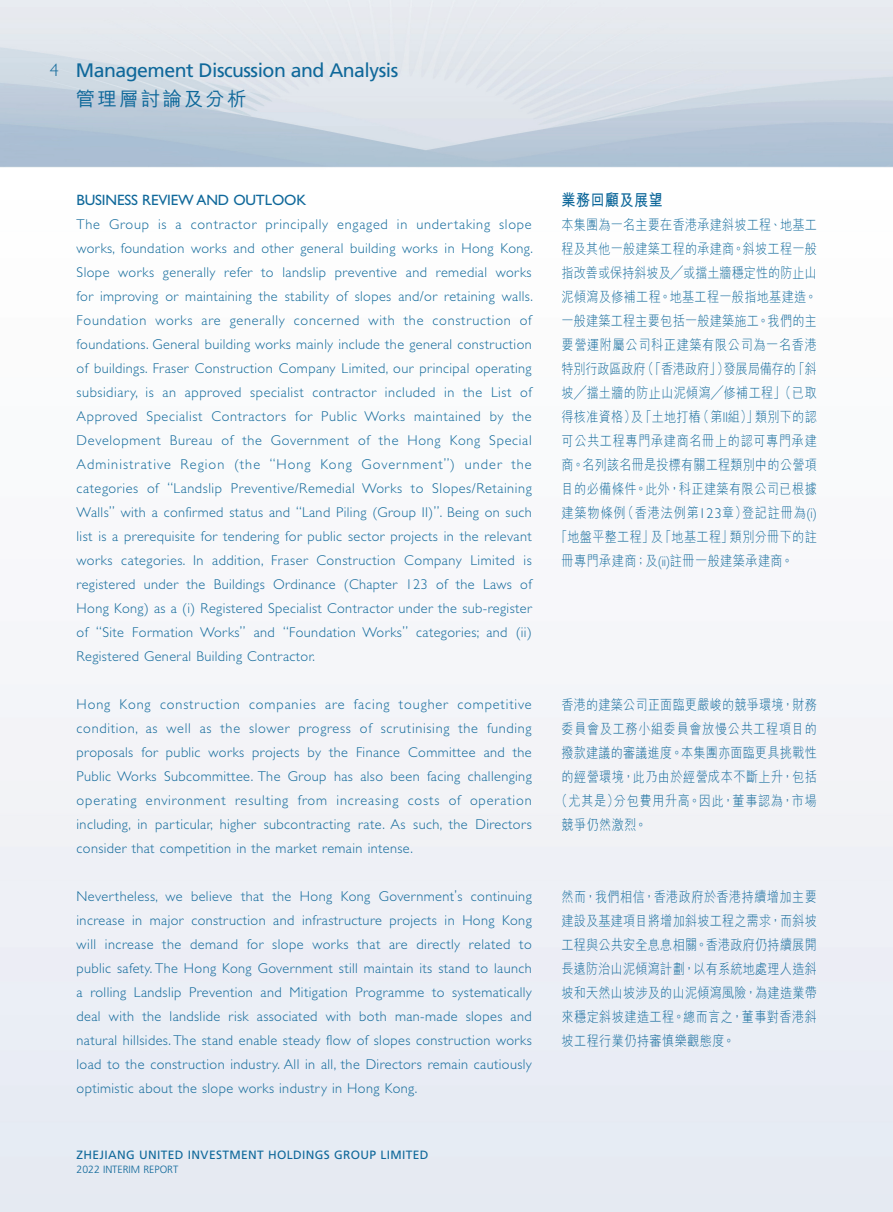
<style>
.page{position:relative;width:893px;height:1212px;background:#fff}
.page>*{position:absolute;margin:0;border:0;box-sizing:border-box;transform-origin:0 0}
.t1{font:19.5px "Frutiger LT Std";letter-spacing:-.025em;color:#0f689a}
.t2{font:19.5px "M Hei HK Medium E Ten B5 H";letter-spacing:.11em;color:#0f689a}
.t3{font:300 18px "Gill Sans Std";color:#0f689a}
.t4{font:16.5px "M Hei HK Bold E Ten B5 H";letter-spacing:.04em;color:#0f689a;scale:.85 1}
.t5{font:15px "Gill Sans Std";letter-spacing:-.01em;color:#0f689a}
.t6{font:300 14.25px/24px "Gill Sans Std";letter-spacing:.03em;color:#0f689a;text-align:justify}
.t7{font:14.25px/24px "M Hei HK Light E Ten B5 H";letter-spacing:.03em;color:#0f689a;text-align:justify;scale:.85 1}
.t8{font:14.25px "M Hei HK Light E Ten B5 H";letter-spacing:.055em;color:#0f689a;scale:.85 1}
.t9{font:14.25px "M Hei HK Light E Ten B5 H";letter-spacing:.07em;color:#0f689a;scale:.85 1}
.t10{font:14.25px "M Hei HK Light E Ten B5 H";letter-spacing:-.01em;color:#0f689a;scale:.85 1}
.t11{font:14.25px "M Hei HK Light E Ten B5 H";letter-spacing:.005em;color:#0f689a;scale:.85 1}
.t12{font:12px "Frutiger LT Std";letter-spacing:.03em;color:#0f689a}
.t13{font:300 10.5px "Frutiger LT Std";color:#0f689a}
.s1{font-family:"Gill Sans Std";font-weight:300}
</style>
<div class="page">
<p class="t3" style="left:50px;top:63px;width:10px">4</p>
<h1 class="t1" style="left:76px;top:62px;width:324px">Management Discussion and Analysis</h1>
<h1 class="t2" style="left:76px;top:91px;width:172px">管理層討論及分析</h1>
<p class="t5" style="left:77px;top:194px;width:231px">BUSINESS REVIEW AND OUTLOOK</p>
<p class="t6" style="left:77px;top:214px;width:458px">The Group is a contractor principally engaged in undertaking slope works, foundation works and other general building works in Hong Kong.<br>Slope works generally refer to landslip preventive and remedial works for improving or maintaining the stability of slopes and/or retaining walls.<br>Foundation works are generally concerned with the construction of foundations. General building works mainly include the general construction of buildings. Fraser Construction Company Limited, our principal operating subsidiary, is an approved specialist contractor included in the List of Approved Specialist Contractors for Public Works maintained by the Development Bureau of the Government of the Hong Kong Special Administrative Region (the “Hong Kong Government”) under the categories of “Landslip Preventive/Remedial Works to Slopes/Retaining Walls” with a confirmed status and “Land Piling (Group II)”. Being on such list is a prerequisite for tendering for public sector projects in the relevant works categories. In addition, Fraser Construction Company Limited is registered under the Buildings Ordinance (Chapter 123 of the Laws of Hong Kong) as a (i) Registered Specialist Contractor under the sub-register of “Site Formation Works” and “Foundation Works” categories; and (ii)<br>Registered General Building Contractor.</p>
<p class="t6" style="left:77px;top:694px;width:456px">Hong Kong construction companies are facing tougher competitive condition, as well as the slower progress of scrutinising the funding proposals for public works projects by the Finance Committee and the Public Works Subcommittee. The Group has also been facing challenging operating environment resulting from increasing costs of operation including, in particular, higher subcontracting rate. As such, the Directors consider that competition in the market remain intense.</p>
<p class="t6" style="left:77px;top:886px;width:456px">Nevertheless, we believe that the Hong Kong Government’s continuing increase in major construction and infrastructure projects in Hong Kong will increase the demand for slope works that are directly related to public safety. The Hong Kong Government still maintain its stand to launch a rolling Landslip Prevention and Mitigation Programme to systematically deal with the landslide risk associated with both man-made slopes and natural hillsides. The stand enable steady flow of slopes construction works load to the construction industry. All in all, the Directors remain cautiously optimistic about the slope works industry in Hong Kong.</p>
<p class="t12" style="left:77px;top:1149px;width:353px">ZHEJIANG UNITED INVESTMENT HOLDINGS GROUP LIMITED</p>
<p class="t13" style="left:77px;top:1163px;width:103px">2022 INTERIM REPORT</p>
<p class="t4" style="left:561px;top:194px;width:121px">業務回顧及展望</p>
<p class="t7" style="left:561px;top:215px;width:302px">本集團為一名主要在香港承建斜坡工程、地基工</p>
<p class="t7" style="left:561px;top:239px;width:302px">程及其他一般建築工程的承建商。斜坡工程一般</p>
<p class="t11" style="left:561px;top:268px;width:302px">指改善或保持斜坡及╱或擋土牆穩定性的防止山</p>
<p class="t7" style="left:561px;top:287px;width:302px">泥傾瀉及修補工程。地基工程一般指地基建造。</p>
<p class="t7" style="left:561px;top:311px;width:302px">一般建築工程主要包括一般建築施工。我們的主</p>
<p class="t8" style="left:561px;top:340px;width:302px">要營運附屬公司科正建築有限公司為一名香港</p>
<p class="t10" style="left:561px;top:364px;width:302px">特別行政區政府（「香港政府」）發展局備存的「斜</p>
<p class="t7" style="left:561px;top:383px;width:302px">坡╱擋土牆的防止山泥傾瀉╱修補工程」（已取</p>
<p class="t7" style="left:561px;top:407px;width:302px">得核准資格）及「土地打樁（第<span class="s1">II</span>組）」類別下的認</p>
<p class="t8" style="left:561px;top:436px;width:302px">可公共工程專門承建商名冊上的認可專門承建</p>
<p class="t7" style="left:561px;top:455px;width:302px">商。名列該名冊是投標有關工程類別中的公營項</p>
<p class="t7" style="left:561px;top:479px;width:302px">目的必備條件。此外，科正建築有限公司已根據</p>
<p class="t9" style="left:561px;top:508px;width:302px">建築物條例（香港法例第<span class="s1">123</span>章）登記註冊為<span class="s1">(i)</span></p>
<p class="t7" style="left:555px;top:527px;width:309px">「地盤平整工程」及「地基工程」類別分冊下的註</p>
<p class="t7" style="left:561px;top:551px;width:274px">冊專門承建商；及<span class="s1">(ii)</span>註冊一般建築承建商。</p>
<p class="t7" style="left:561px;top:695px;width:302px">香港的建築公司正面臨更嚴峻的競爭環境，財務</p>
<p class="t8" style="left:561px;top:724px;width:302px">委員會及工務小組委員會放慢公共工程項目的</p>
<p class="t7" style="left:561px;top:743px;width:302px">撥款建議的審議進度。本集團亦面臨更具挑戰性</p>
<p class="t7" style="left:561px;top:767px;width:302px">的經營環境，此乃由於經營成本不斷上升，包括</p>
<p class="t8" style="left:555px;top:796px;width:309px">（尤其是）分包費用升高。因此，董事認為，市場</p>
<p class="t7" style="left:561px;top:815px;width:102px">競爭仍然激烈。</p>
<p class="t7" style="left:561px;top:887px;width:302px">然而，我們相信，香港政府於香港持續增加主要建設及基建項目將增加斜坡工程之需求，而斜坡工程與公共安全息息相關。香港政府仍持續展開長遠防治山泥傾瀉計劃，以有系統地處理人造斜坡和天然山坡涉及的山泥傾瀉風險，為建造業帶來穩定斜坡建造工程。總而言之，董事對香港斜坡工程行業仍持審慎樂觀態度。</p>
</div>
